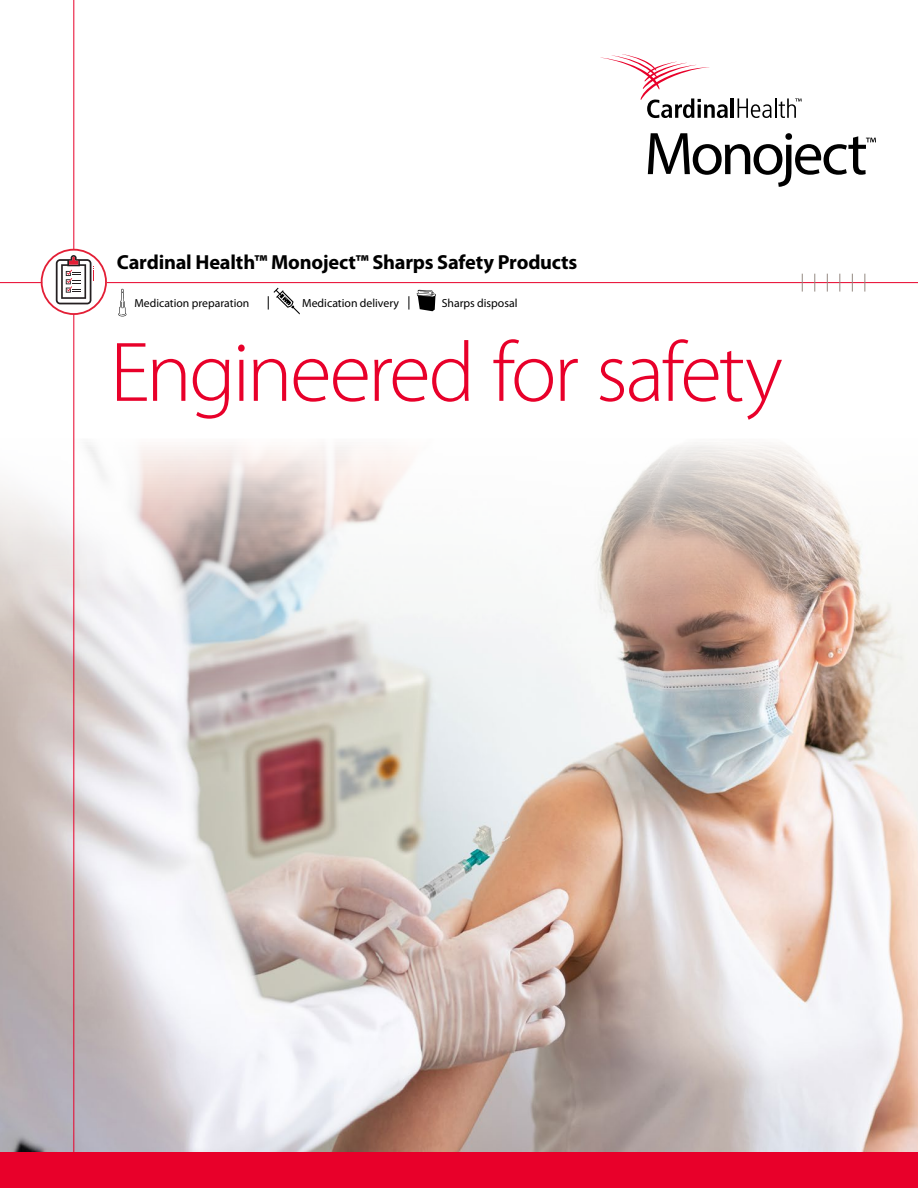
<style>
.page{position:relative;width:918px;height:1188px;background:#fff}
.page>*{position:absolute;margin:0;border:0;box-sizing:border-box;transform-origin:0 0}
.t1{font:300 85.5px "Myriad Pro";letter-spacing:-.035em;color:#e8002a}
.t2{font:700 20.4px "Myriad Pro";letter-spacing:-.01em;color:#000}
.t3{font:11.85px "Myriad Pro";color:#000}
.t4{font:11.7px "Myriad Pro";color:#000}
</style>
<div class="page">
<div style="left:0;top:1151px;width:918px;height:37px;background:#e8002a"></div>
<img style="left:0;top:438px;width:918px;height:713px">
<hr style="left:73px;top:0;width:1px;height:1166px;background:#e8002a">
<hr style="left:731px;top:98px;width:3px;height:20px;background:#000">
<hr style="left:775px;top:98px;width:2px;height:20px;background:#000">
<svg style="left:600px;top:54px;width:128px;height:64px"></svg>
<svg style="left:738px;top:98px;width:34px;height:20px"></svg>
<svg style="left:779px;top:98px;width:23px;height:20px"></svg>
<svg style="left:648px;top:133px;width:228px;height:54px"></svg>
<svg style="left:409px;top:296px;width:1px;height:14px"></svg>
<svg style="left:268px;top:288px;width:32px;height:27px"></svg>
<svg style="left:417px;top:290px;width:19px;height:21px"></svg>
<svg style="left:118px;top:289px;width:9px;height:27px"></svg>
<hr style="left:0;top:282px;width:918px;height:1px;background:#e8002a">
<svg style="left:864px;top:274px;width:1px;height:18px"></svg>
<svg style="left:852px;top:274px;width:1px;height:18px"></svg>
<svg style="left:827px;top:274px;width:1px;height:18px"></svg>
<svg style="left:839px;top:274px;width:1px;height:18px"></svg>
<svg style="left:814px;top:274px;width:1px;height:18px"></svg>
<svg style="left:802px;top:274px;width:1px;height:18px"></svg>
<svg style="left:41px;top:249px;width:66px;height:66px"></svg>
<p class="t2" style="left:117px;top:251px;width:462px">Cardinal Health™ Monoject™ Sharps Safety Products</p>
<p class="t4" style="left:134px;top:297px;width:116px">Medication preparation</p>
<p class="t3" style="left:302px;top:297px;width:99px">Medication delivery</p>
<p class="t3" style="left:442px;top:297px;width:77px">Sharps disposal</p>
<h1 class="t1" style="left:110px;top:325px;width:674px">Engineered for safety</h1>
</div>
